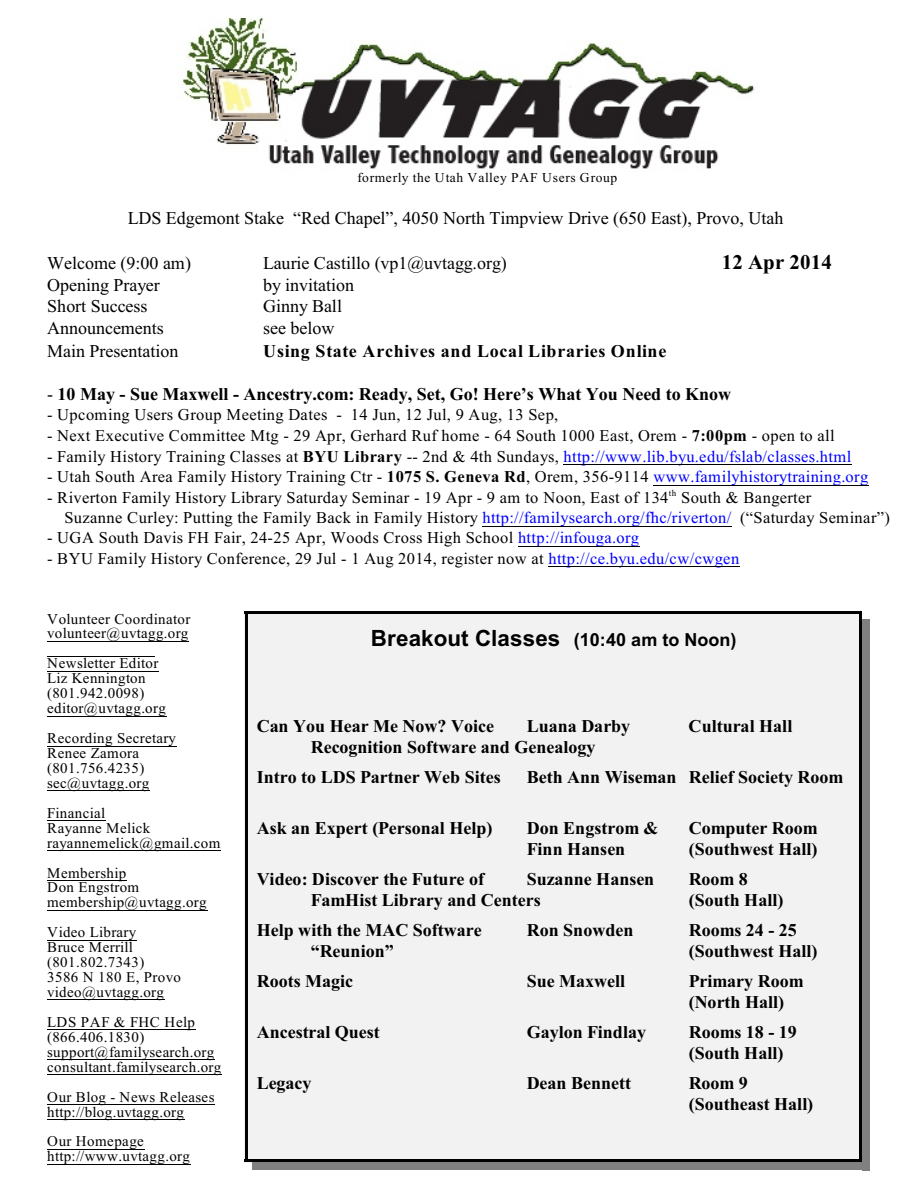
<style>
.page{position:relative;width:918px;height:1188px;background:#fff}
.page>*{position:absolute;margin:0;border:0;box-sizing:border-box;transform-origin:0 0}
.t1{font:700 22.35px "Arial";letter-spacing:.01em;color:#000}
.t2{font:700 21px "Times New Roman";letter-spacing:.01em;color:#000}
.t3{font:700 18px/21.3px "Times New Roman";color:#000}
.t4{font:18px "Times New Roman";color:#000}
.t5{font:700 18px "Times New Roman";letter-spacing:.045em;color:#000}
.t6{font:16.5px "Times New Roman";letter-spacing:.02em;color:#000}
.t7{font:15px/15px "Times New Roman";letter-spacing:.03em;color:#000}
.t8{font:13.5px "Times New Roman";letter-spacing:.045em;color:#000}
.t9{font:9px "Times New Roman";color:#000}
.s1{font-weight:400}
.s2{font-weight:700}
.s3{color:#00f}
.s4{font-size:18px}
</style>
<div class="page">
<div style="left:245px;top:611px;width:617px;height:551px;background:#f2f2f2"></div>
<hr style="left:245px;top:611px;width:2px;height:551px;background:#000">
<hr style="left:859px;top:611px;width:3px;height:551px;background:#000">
<hr style="left:245px;top:611px;width:617px;height:3px;background:#000">
<hr style="left:245px;top:1160px;width:617px;height:2px;background:#000">
<div style="left:862px;top:619px;width:8px;height:551px;background:#808080"></div>
<div style="left:253px;top:1162px;width:617px;height:8px;background:#808080"></div>
<img style="left:181px;top:18px;width:574px;height:151px">
<hr style="left:564px;top:464px;width:288px;height:1px;background:#000">
<hr style="left:653px;top:485px;width:215px;height:1px;background:#000">
<hr style="left:482px;top:526px;width:250px;height:1px;background:#000">
<hr style="left:518px;top:546px;width:121px;height:1px;background:#000">
<hr style="left:548px;top:566px;width:192px;height:1px;background:#000">
<hr style="left:47px;top:641px;width:142px;height:1px;background:#000">
<hr style="left:47px;top:656px;width:108px;height:1px;background:#000">
<hr style="left:47px;top:671px;width:112px;height:1px;background:#000">
<hr style="left:47px;top:716px;width:119px;height:1px;background:#000">
<hr style="left:47px;top:746px;width:129px;height:1px;background:#000">
<hr style="left:47px;top:790px;width:103px;height:1px;background:#000">
<hr style="left:47px;top:820px;width:58px;height:1px;background:#000">
<hr style="left:47px;top:850px;width:174px;height:1px;background:#000">
<hr style="left:47px;top:880px;width:80px;height:1px;background:#000">
<hr style="left:47px;top:910px;width:160px;height:1px;background:#000">
<hr style="left:47px;top:940px;width:89px;height:1px;background:#000">
<hr style="left:47px;top:1000px;width:118px;height:1px;background:#000">
<hr style="left:47px;top:1029px;width:148px;height:1px;background:#000">
<hr style="left:47px;top:1059px;width:168px;height:1px;background:#000">
<hr style="left:47px;top:1074px;width:175px;height:1px;background:#000">
<hr style="left:47px;top:1104px;width:168px;height:1px;background:#000">
<hr style="left:47px;top:1119px;width:137px;height:1px;background:#000">
<hr style="left:47px;top:1149px;width:97px;height:1px;background:#000">
<hr style="left:47px;top:1164px;width:143px;height:1px;background:#000">
<p class="t8" style="left:357px;top:173px;width:262px">formerly the Utah Valley PAF Users Group</p>
<p class="t4" style="left:128px;top:211px;width:657px">LDS Edgemont Stake “Red Chapel”, 4050 North Timpview Drive (650 East), Provo, Utah</p>
<p class="t4" style="left:47px;top:257px;width:145px">Welcome (9:00 am)</p>
<p class="t4" style="left:263px;top:257px;width:245px">Laurie Castillo (vp1@uvtagg.org)</p>
<p class="t2" style="left:722px;top:255px;width:112px">12 Apr 2014</p>
<p class="t4" style="left:47px;top:279px;width:114px">Opening Prayer</p>
<p class="t4" style="left:263px;top:279px;width:92px">by invitation</p>
<p class="t4" style="left:47px;top:300px;width:102px">Short Success</p>
<p class="t4" style="left:263px;top:300px;width:80px">Ginny Ball</p>
<p class="t4" style="left:47px;top:321px;width:118px">Announcements</p>
<p class="t4" style="left:263px;top:321px;width:73px">see below</p>
<p class="t4" style="left:47px;top:344px;width:133px">Main Presentation</p>
<p class="t5" style="left:263px;top:344px;width:405px">Using State Archives and Local Libraries Online</p>
<p class="t3" style="left:47px;top:385px;width:686px"><span class="s1">-</span> 10 May - Sue Maxwell - Ancestry.com: Ready, Set, Go! Here’s What You Need to Know</p>
<p class="t6" style="left:47px;top:409px;width:513px">- Upcoming Users Group Meeting Dates - 14 Jun, 12 Jul, 9 Aug, 13 Sep,</p>
<p class="t6" style="left:47px;top:430px;width:789px">- Next Executive Committee Mtg - 29 Apr, Gerhard Ruf home - 64 South 1000 East, Orem - <span class="s2">7:00pm</span> - open to all</p>
<p class="t6" style="left:47px;top:450px;width:806px">- Family History Training Classes at <span class="s2">BYU Library</span> -- 2nd &amp; 4th Sundays, <span class="s3">http://www.lib.byu.edu/fslab/classes.html</span></p>
<p class="t6" style="left:47px;top:471px;width:823px">- Utah South Area Family History Training Ctr - <span class="s2">1075 S. Geneva Rd</span>, Orem, 356-9114 <span class="s3">www.familyhistorytraining.org</span></p>
<p class="t6" style="left:47px;top:491px;width:766px">- Riverton Family History Library Saturday Seminar - 19 Apr - 9 am to Noon, East of 134 South &amp; Bangerter</p>
<p class="t9" style="left:669px;top:490px;width:9px">th</p>
<p class="t6" style="left:65px;top:512px;width:827px">Suzanne Curley: Putting the Family Back in Family History <span class="s3">http://familysearch.org/fhc/riverton/</span> (“Saturday Seminar”)</p>
<p class="t6" style="left:47px;top:532px;width:593px">- UGA South Davis FH Fair, 24-25 Apr, Woods Cross High School <span class="s3">http://infouga.org</span></p>
<p class="t6" style="left:47px;top:552px;width:694px">- BYU Family History Conference, 29 Jul - 1 Aug 2014, register now at <span class="s3">http://ce.byu.edu/cw/cwgen</span></p>
<p class="t7" style="left:47px;top:612px;width:145px">Volunteer Coordinator volunteer@uvtagg.org</p>
<p class="t7" style="left:47px;top:657px;width:120px">Newsletter Editor<br>Liz Kennington (801.942.0098) editor@uvtagg.org</p>
<p class="t7" style="left:47px;top:732px;width:130px">Recording Secretary<br>Renee Zamora (801.756.4235) sec@uvtagg.org</p>
<p class="t7" style="left:47px;top:807px;width:175px">Financial<br>Rayanne Melick rayannemelick@gmail.com</p>
<p class="t7" style="left:47px;top:866px;width:161px">Membership<br>Don Engstrom membership@uvtagg.org</p>
<p class="t7" style="left:47px;top:926px;width:135px">Video Library<br>Bruce Merrill (801.802.7343)<br>3586 N 180 E, Provo video@uvtagg.org</p>
<p class="t7" style="left:47px;top:1016px;width:176px">LDS PAF &amp; FHC Help (866.406.1830) support@familysearch.org consultant.familysearch.org</p>
<p class="t7" style="left:47px;top:1091px;width:169px">Our Blog - News Releases http://blog.uvtagg.org</p>
<p class="t7" style="left:47px;top:1135px;width:144px">Our Homepage http://www.uvtagg.org</p>
<h1 class="t1" style="left:371px;top:630px;width:367px">Breakout Classes <span class="s4">(10:40 am to Noon)</span></h1>
<p class="t3" style="left:257px;top:717px;width:239px">Can You Hear Me Now? Voice</p>
<p class="t3" style="left:527px;top:717px;width:105px">Luana Darby</p>
<p class="t3" style="left:689px;top:717px;width:105px">Cultural Hall</p>
<p class="t3" style="left:257px;top:734px;width:340px;line-height:29.7px;text-indent:54px">Recognition Software and Genealogy<br>Intro to LDS Partner Web Sites</p>
<p class="t3" style="left:527px;top:768px;width:318px">Beth Ann Wiseman Relief Society Room</p>
<p class="t3" style="left:257px;top:819px;width:237px">Ask an Expert (Personal Help)</p>
<p class="t3" style="left:527px;top:819px;width:133px">Don Engstrom &amp;</p>
<p class="t3" style="left:689px;top:819px;width:131px">Computer Room</p>
<p class="t3" style="left:527px;top:841px;width:100px">Finn Hansen</p>
<p class="t3" style="left:689px;top:841px;width:130px">(Southwest Hall)</p>
<p class="t3" style="left:257px;top:870px;width:229px">Video: Discover the Future of</p>
<p class="t3" style="left:527px;top:870px;width:129px">Suzanne Hansen</p>
<p class="t3" style="left:689px;top:870px;width:61px">Room 8</p>
<p class="t3" style="left:311px;top:892px;width:232px">FamHist Library and Centers</p>
<p class="t3" style="left:689px;top:892px;width:96px">(South Hall)</p>
<p class="t3" style="left:257px;top:921px;width:227px">Help with the MAC Software</p>
<p class="t3" style="left:527px;top:921px;width:108px">Ron Snowden</p>
<p class="t3" style="left:689px;top:921px;width:110px">Rooms 24 - 25</p>
<p class="t3" style="left:311px;top:942px;width:85px">“Reunion”</p>
<p class="t3" style="left:689px;top:942px;width:130px">(Southwest Hall)</p>
<p class="t3" style="left:257px;top:972px;width:98px">Roots Magic</p>
<p class="t3" style="left:527px;top:972px;width:100px">Sue Maxwell</p>
<p class="t3" style="left:689px;top:972px;width:117px">Primary Room (North Hall)</p>
<p class="t3" style="left:257px;top:1023px;width:125px">Ancestral Quest</p>
<p class="t3" style="left:527px;top:1023px;width:121px">Gaylon Findlay</p>
<p class="t3" style="left:689px;top:1023px;width:110px">Rooms 18 - 19 (South Hall)</p>
<p class="t3" style="left:257px;top:1074px;width:56px">Legacy</p>
<p class="t3" style="left:527px;top:1074px;width:106px">Dean Bennett</p>
<p class="t3" style="left:689px;top:1074px;width:126px">Room 9 (Southeast Hall)</p>
</div>
